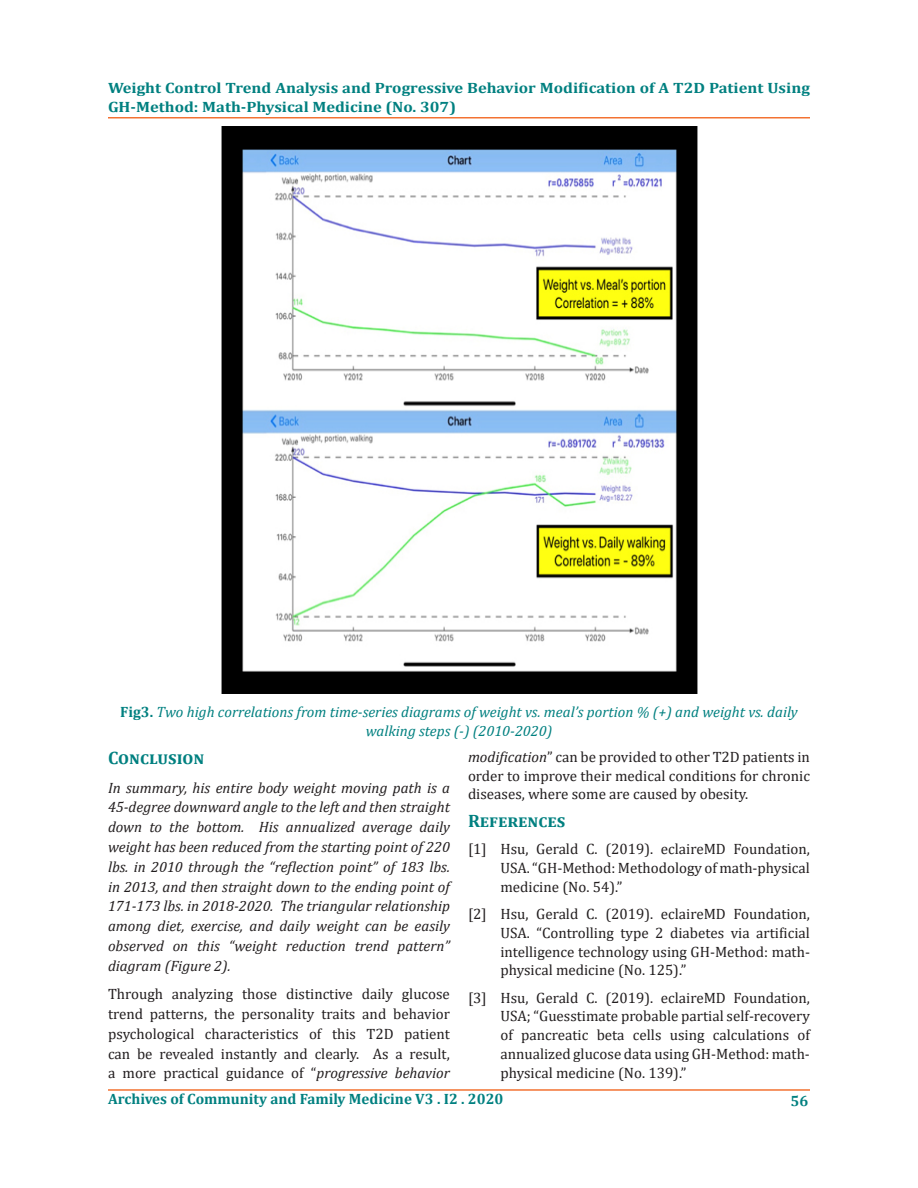
<style>
.page{position:relative;width:918px;height:1188px;background:#fff}
.page>*{position:absolute;margin:0;border:0;box-sizing:border-box;transform-origin:0 0}
.Default{font:700 18px "Cambria";color:#008080}
.Default-2{font:15px/18.8px "Cambria";color:#231f20;text-align:justify}
.Default-3{font:italic 15px/19.8px "Cambria";color:#231f20;text-align:justify}
.Default-4{font:italic 15px/19.5px "Cambria";color:#008080;text-align:center}
.t1{font:700 15px/19.5px "Cambria";color:#008080;scale:1.1 1}
.t2{font:700 15px "Cambria";color:#008080}
.s1{font-weight:700;font-style:normal}
.s2{font-style:italic}
</style>
<div class="page">
<hr style="left:108px;top:1089px;width:702px;height:2px;background:#f37232">
<hr style="left:108px;top:117px;width:702px;height:1px;background:#f37232">
<img style="left:221px;top:126px;width:477px;height:568px">
<p class="t1" style="left:108px;top:77px;width:640px">Weight Control Trend Analysis and Progressive Behavior Modification of A T2D Patient Using<br>GH-Method: Math-Physical Medicine (No. 307)</p>
<p class="Default-4" style="left:120px;top:701px;width:679px"><span class="s1">Fig3.</span> Two high correlations from time-series diagrams of weight vs. meal’s portion % (+) and weight vs. daily walking steps (-) (2010-2020)</p>
<p class="Default" style="left:108px;top:745px;width:98px">Conclusion</p>
<p class="Default-3" style="left:108px;top:777px;width:344px">In summary, his entire body weight moving path is a 45-degree downward angle to the left and then straight down to the bottom. His annualized average daily weight has been reduced from the starting point of 220 lbs. in 2010 through the “reflection point” of 183 lbs. in 2013, and then straight down to the ending point of 171-173 lbs. in 2018-2020. The triangular relationship among diet, exercise, and daily weight can be easily observed on this “weight reduction trend pattern” diagram (Figure 2).</p>
<p class="Default-2" style="left:108px;top:984px;width:344px;line-height:19.8px">Through analyzing those distinctive daily glucose trend patterns, the personality traits and behavior psychological characteristics of this T2D patient can be revealed instantly and clearly. As a result, a more practical guidance of “<span class="s2">progressive behavior</span></p>
<p class="Default-2" style="left:468px;top:747px;width:343px"><span class="s2">modification</span>” can be provided to other T2D patients in order to improve their medical conditions for chronic diseases, where some are caused by obesity.</p>
<p class="Default" style="left:468px;top:808px;width:99px">References</p>
<p class="Default-2" style="left:500px;top:840px;width:311px;text-indent:-32px">[1] Hsu, Gerald C. (2019). eclaireMD Foundation, USA. “GH-Method: Methodology of math-physical medicine (No. 54).”</p>
<p class="Default-2" style="left:500px;top:905px;width:311px;text-indent:-32px">[2] Hsu, Gerald C. (2019). eclaireMD Foundation, USA. “Controlling type 2 diabetes via artificial intelligence technology using GH-Method: math&shy;physical medicine (No. 125).”</p>
<p class="Default-2" style="left:500px;top:988px;width:311px;text-indent:-32px">[3] Hsu, Gerald C. (2019). eclaireMD Foundation, USA; “Guesstimate probable partial self-recovery of pancreatic beta cells using calculations of annualized glucose data using GH-Method: math&shy;physical medicine (No. 139).”</p>
<p class="t2" style="left:108px;top:1088px;width:397px">Archives of Community and Family Medicine V3 . I2 . 2020</p>
<p class="t2" style="left:791px;top:1090px;width:19px">56</p>
</div>
